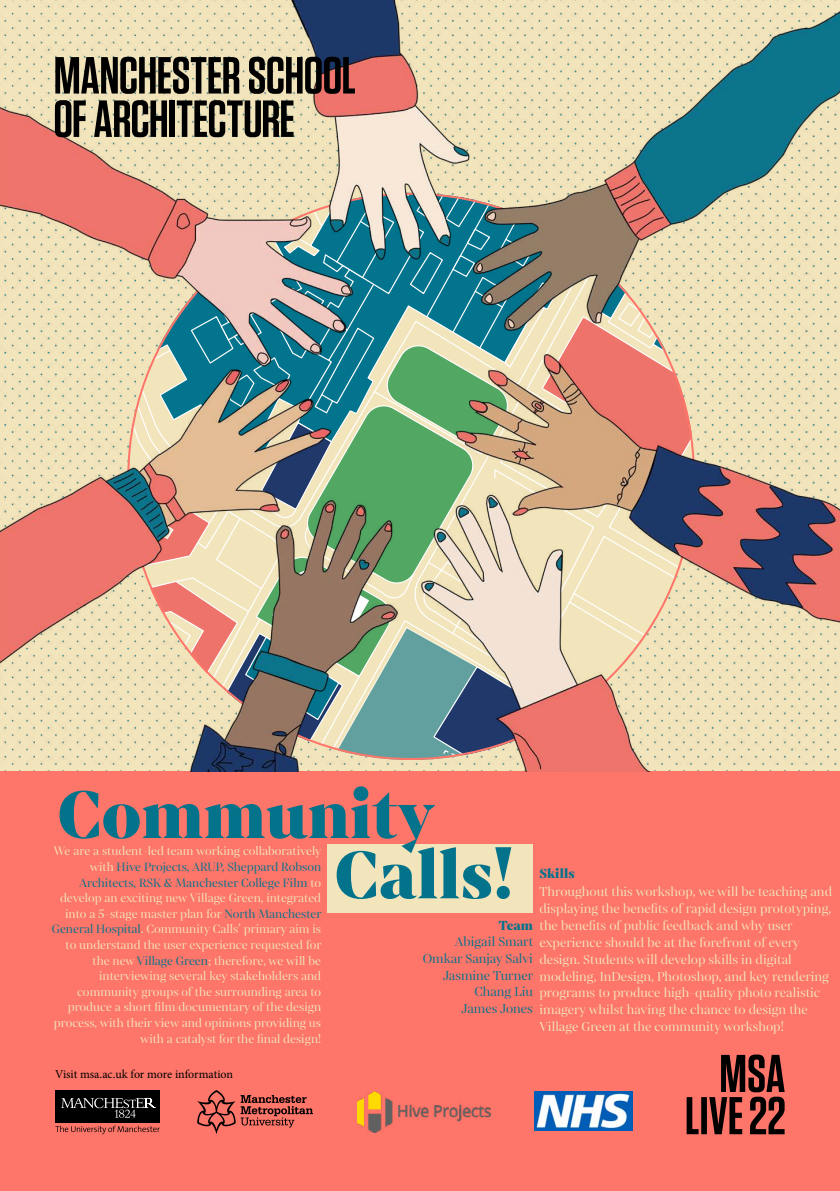
<style>
.page{position:relative;width:840px;height:1191px;background:#fff}
.page>*{position:absolute;margin:0;border:0;box-sizing:border-box;transform-origin:0 0}
.t1{font:900 72px "Mixta Sharp";color:#03738c}
.t2{font:14px "Mixta Sharp";color:#f2e4bb}
.t3{font:14px/16.8px "Mixta Sharp";color:#03738c;text-align:right}
.t4{font:900 14px "Mixta Sharp";color:#03738c}
.t5{font:13px/15.6px "Mixta Sharp";color:#f2e4bb;text-align:right}
.t6{font:12px "Minion Pro";letter-spacing:-.005em;color:#000}
.s1{color:#03738c}
</style>
<div class="page">
<div style="left:0;top:771px;width:839px;height:420px;background:#fe7569"></div>
<div style="left:327px;top:844px;width:205px;height:68px;background:#f2e4bb"></div>
<img style="left:0;top:0;width:839px;height:771px">
<div style="left:55px;top:1090px;width:105px;height:32px;background:#000"></div>
<svg style="left:61px;top:1097px;width:95px;height:20px"></svg>
<svg style="left:55px;top:1125px;width:105px;height:9px"></svg>
<svg style="left:197px;top:1090px;width:116px;height:44px"></svg>
<svg style="left:686px;top:1054px;width:98px;height:80px"></svg>
<img style="left:357px;top:1091px;width:133px;height:41px">
<svg style="left:55px;top:57px;width:184px;height:37px;background:#5f5a4a"></svg>
<svg style="left:249px;top:57px;width:106px;height:37px;background:#56473e"></svg>
<svg style="left:55px;top:100px;width:31px;height:37px"></svg>
<svg style="left:94px;top:100px;width:73px;height:37px;background:#5b5747"></svg>
<div style="left:169px;top:100px;width:6px;height:37px;background:#000"></div>
<svg style="left:177px;top:100px;width:116px;height:37px;background:#696452"></svg>
<img style="left:534px;top:1091px;width:98px;height:39px">
<p class="t1" style="left:57px;top:772px;width:378px">Community</p>
<p class="t5" style="left:52px;top:843px;width:271px">We are a student-led team working collaboratively with <span class="s1">Hive Projects, ARUP, Sheppard Robson Architects, RSK &amp; Manchester College Film</span> to develop an exciting new Village Green, integrated into a 5-stage master plan for <span class="s1">North Manchester General Hospital</span>. Community Calls’ primary aim is to understand the user experience requested for the new <span class="s1">Village Green</span>; therefore, we will be interviewing several key stakeholders and community groups of the surrounding area to produce a short film/documentary of the design process, with their view and opinions providing us with a catalyst for the final design!</p>
<p class="t1" style="left:334px;top:832px;width:180px">Calls!</p>
<p class="t4" style="left:539px;top:865px;width:37px">Skills</p>
<p class="t2" style="left:539px;top:884px;width:294px">Throughout this workshop, we will be teaching and</p>
<p class="t2" style="left:539px;top:900px;width:293px">displaying the benefits of rapid design prototyping,</p>
<p class="t2" style="left:539px;top:917px;width:254px">the benefits of public feedback and why user</p>
<p class="t2" style="left:454px;top:934px;width:346px"><span class="s1">Abigail Smart</span> experience should be at the forefront of every</p>
<p class="t2" style="left:539px;top:951px;width:253px">design. Students will develop skills in digital</p>
<p class="t2" style="left:443px;top:968px;width:387px"><span class="s1">Jasmine Turner</span> modeling, InDesign, Photoshop, and key rendering</p>
<p class="t2" style="left:539px;top:984px;width:282px">programs to produce high-quality photo realistic</p>
<p class="t2" style="left:539px;top:1001px;width:270px">imagery whilst having the chance to design the</p>
<p class="t2" style="left:539px;top:1018px;width:246px">Village Green at the community workshop!</p>
<p class="t4" style="left:498px;top:916px;width:36px">Team</p>
<p class="t3" style="left:422px;top:950px;width:112px">Omkar Sanjay Salvi</p>
<p class="t3" style="left:461px;top:983px;width:73px">Chang Liu<br>James Jones</p>
<p class="t6" style="left:55px;top:1066px;width:179px">Visit msa.ac.uk for more information</p>
</div>
